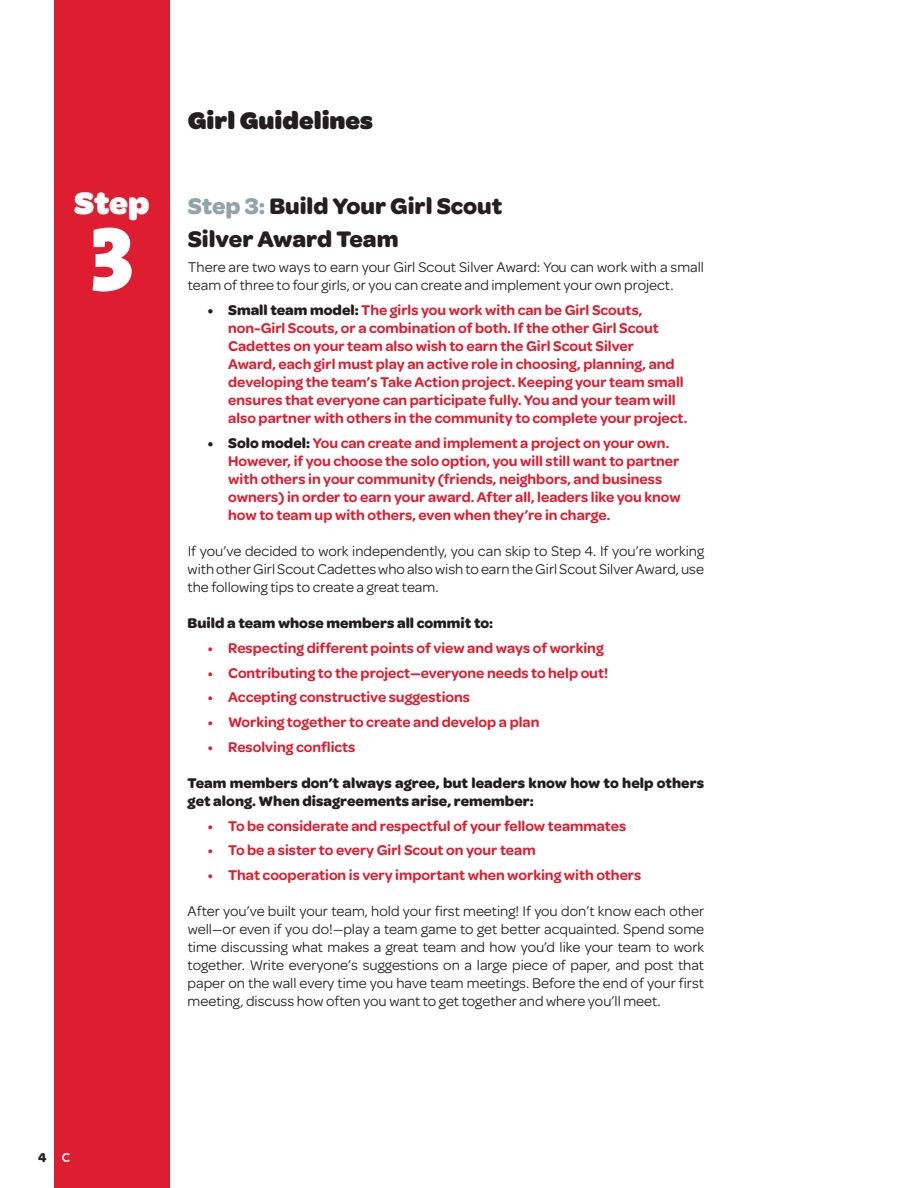
<style>
.page{position:relative;width:918px;height:1188px;background:#fff}
.page>*{position:absolute;margin:0;border:0;box-sizing:border-box;transform-origin:0 0}
.t1{font:91.5px "The Serif HP9 Blk";color:#fff}
.t2{font:900 33px "Omnes Girl Scouts";color:#fff}
.t3{font:900 25.5px "Omnes Girl Scouts";color:#231f20}
.t4{font:700 24px/33px "Omnes Girl Scouts";color:#231f20}
.t5{font:600 15px/18px "Omnes Girl Scouts";color:#de1d30}
.t6{font:15px/18px "Omnes Girl Scouts";color:#231f20;text-align:justify}
.t7{font:700 15px/18px "Omnes Girl Scouts";color:#231f20}
.t8{font:700 13.5px "Omnes Girl Scouts";color:#231f20}
.s1{color:#94a2aa}
.s2{font-weight:700;color:#231f20}
</style>
<div class="page">
<div style="left:54px;top:0;width:116px;height:1187px;background:#de1d30"></div>
<svg style="left:62px;top:1153px;width:8px;height:8px"></svg>
<h2 class="t2" style="left:74px;top:178px;width:77px">Step</h2>
<h1 class="t1" style="left:90px;top:197px;width:45px">3</h1>
<h3 class="t3" style="left:188px;top:101px;width:187px">Girl Guidelines</h3>
<h3 class="t4" style="left:188px;top:189px;width:316px"><span class="s1">Step 3:</span> Build Your Girl Scout<br>Silver Award Team</h3>
<p class="t6" style="left:188px;top:257px;width:518px">There are two ways to earn your Girl Scout Silver Award: You can work with a small team of three to four girls, or you can create and implement your own project.</p>
<p class="t5" style="left:228px;top:300px;width:460px;text-indent:-20px"><span class="s2">• Small team model:</span> The girls you work with can be Girl Scouts, non-Girl Scouts, or a combination of both. If the other Girl Scout Cadettes on your team also wish to earn the Girl Scout Silver<br>Award, each girl must play an active role in choosing, planning, and developing the team’s Take Action project. Keeping your team small ensures that everyone can participate fully. You and your team will also partner with others in the community to complete your project.</p>
<p class="t5" style="left:228px;top:433px;width:454px;text-indent:-20px"><span class="s2">• Solo model:</span> You can create and implement a project on your own.<br>However, if you choose the solo option, you will still want to partner with others in your community (friends, neighbors, and business owners) in order to earn your award. After all, leaders like you know how to team up with others, even when they’re in charge.</p>
<p class="t6" style="left:187px;top:541px;width:518px">If you’ve decided to work independently, you can skip to Step 4. If you’re working with other Girl Scout Cadettes who also wish to earn the Girl Scout Silver Award, use the following tips to create a great team.</p>
<p class="t7" style="left:187px;top:613px;width:307px">Build a team whose members all commit to:</p>
<p class="t5" style="left:208px;top:637px;width:397px">• Respecting different points of view and ways of working</p>
<p class="t5" style="left:208px;top:662px;width:402px">• Contributing to the project—everyone needs to help out!</p>
<p class="t5" style="left:208px;top:687px;width:263px">• Accepting constructive suggestions</p>
<p class="t5" style="left:208px;top:712px;width:333px">• Working together to create and develop a plan</p>
<p class="t5" style="left:208px;top:736px;width:149px">• Resolving conflicts</p>
<p class="t7" style="left:187px;top:773px;width:518px">Team members don’t always agree, but leaders know how to help others get along. When disagreements arise, remember:</p>
<p class="t5" style="left:208px;top:815px;width:419px">• To be considerate and respectful of your fellow teammates</p>
<p class="t5" style="left:208px;top:840px;width:329px">• To be a sister to every Girl Scout on your team</p>
<p class="t5" style="left:208px;top:865px;width:435px">• That cooperation is very important when working with others</p>
<p class="t6" style="left:187px;top:901px;width:518px">After you’ve built your team, hold your first meeting! If you don’t know each other well—or even if you do!—play a team game to get better acquainted. Spend some time discussing what makes a great team and how you’d like your team to work together. Write everyone’s suggestions on a large piece of paper, and post that paper on the wall every time you have team meetings. Before the end of your first meeting, discuss how often you want to get together and where you’ll meet.</p>
<p class="t8" style="left:38px;top:1147px;width:10px">4</p>
</div>
